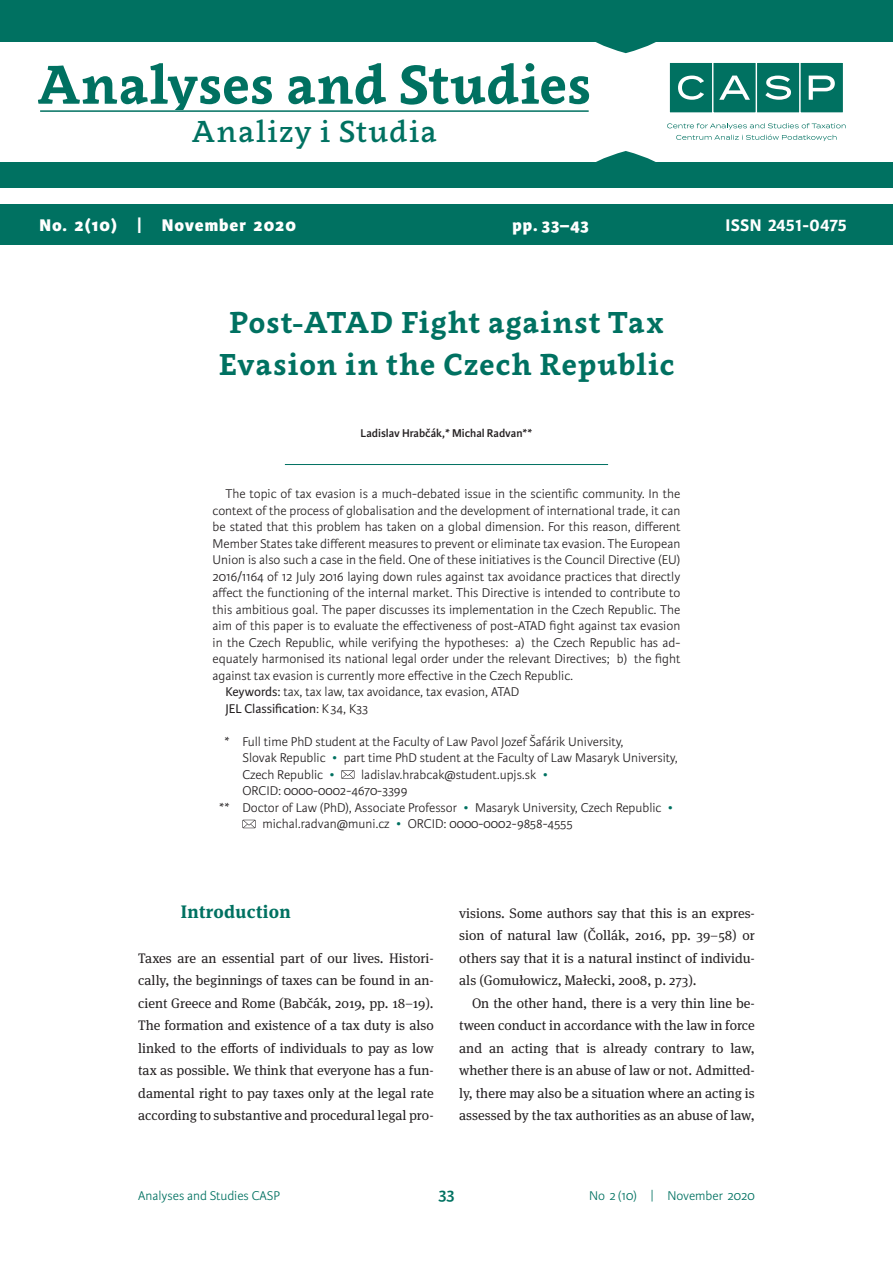
<style>
.page{position:relative;width:893px;height:1263px;background:#fff}
.page>*{position:absolute;margin:0;border:0;box-sizing:border-box;transform-origin:0 0}
.t1{font:700 54px "Clavo";letter-spacing:-.005em;color:#007161}
.t2{font:700 30px/42px "Clavo";letter-spacing:.02em;color:#007161;text-align:center}
.t3{font:500 30px "Clavo";letter-spacing:.035em;color:#007161}
.t4{font:800 18px "Karmina Sans";letter-spacing:.05em;color:#fff}
.t5{font:700 18px "Karmina Sans";letter-spacing:.01em;color:#fff}
.t6{font:700 18px "Meta Serif Pro";letter-spacing:.02em;color:#007161}
.t7{font:600 18px "Karmina Sans";color:#007161}
.t8{font:13.8px/22.5px "Meta Serif Pro";color:#231f20;text-align:justify}
.t9{font:300 13.5px/16.5px "Karmina Sans";color:#231f20}
.t10{font:300 13.5px "Karmina Sans";color:#007161}
.t11{font:13.5px "Karmina Sans";color:#231f20}
.t12{font:600 12px "Karmina Sans";color:#231f20}
.s1{font-weight:400}
.s2{font-weight:300}
.s3{color:#007161}
</style>
<div class="page">
<div style="left:0;top:204px;width:893px;height:40px;background:#007161"></div>
<div style="left:0;top:162px;width:893px;height:26px;background:#007161"></div>
<div style="left:0;top:0;width:893px;height:43px;background:#007161"></div>
<svg style="left:667px;top:123px;width:179px;height:18px"></svg>
<div style="left:669px;top:62px;width:44px;height:51px;background:#007161"></div>
<div style="left:669px;top:62px;width:44px;height:52px;border:1px solid #fff"></div>
<div style="left:713px;top:62px;width:43px;height:51px;background:#007161"></div>
<div style="left:712px;top:62px;width:45px;height:52px;border:1px solid #fff"></div>
<div style="left:756px;top:62px;width:44px;height:51px;background:#007161"></div>
<div style="left:756px;top:62px;width:44px;height:52px;border:1px solid #fff"></div>
<div style="left:800px;top:62px;width:43px;height:51px;background:#007161"></div>
<div style="left:799px;top:62px;width:45px;height:52px;border:1px solid #fff"></div>
<svg style="left:678px;top:76px;width:26px;height:24px"></svg>
<svg style="left:719px;top:76px;width:31px;height:24px"></svg>
<svg style="left:765px;top:76px;width:26px;height:24px"></svg>
<svg style="left:809px;top:76px;width:26px;height:24px"></svg>
<hr style="left:40px;top:110px;width:549px;height:2px;background:#007161">
<svg style="left:581px;top:42px;width:89px;height:11px"></svg>
<svg style="left:596px;top:151px;width:60px;height:11px"></svg>
<hr style="left:285px;top:464px;width:323px;height:1px;background:#007161">
<svg style="left:341px;top:770px;width:13px;height:9px"></svg>
<svg style="left:242px;top:820px;width:14px;height:8px"></svg>
<h1 class="t1" style="left:37px;top:46px;width:556px">Analyses and Studies</h1>
<h2 class="t3" style="left:192px;top:110px;width:246px">Analizy i Studia</h2>
<h3 class="t4" style="left:39px;top:215px;width:258px">No. 2(10) | November 2020</h3>
<h3 class="t4" style="left:512px;top:215px;width:78px">pp. 33–43</h3>
<h2 class="t2" style="left:219px;top:300px;width:457px">Post-ATAD Fight against Tax<br>Evasion in the Czech Republic</h2>
<p class="t12" style="left:361px;top:426px;width:173px">Ladislav Hrabčák,* Michal Radvan**</p>
<p class="t9" style="left:225px;top:486px;width:457px">The topic of tax evasion is a much-debated issue in the scientific community. In the</p>
<p class="t9" style="left:213px;top:502px;width:469px">context of the process of globalisation and the development of international trade, it can</p>
<p class="t9" style="left:213px;top:519px;width:469px">be stated that this problem has taken on a global dimension. For this reason, different</p>
<p class="t9" style="left:213px;top:535px;width:469px">Member States take different measures to prevent or eliminate tax evasion. The European</p>
<p class="t9" style="left:213px;top:552px;width:469px">Union is also such a case in the field. One of these initiatives is the Council Directive (EU)</p>
<p class="t9" style="left:213px;top:568px;width:469px">2016/1164 of 12 July 2016 laying down rules against tax avoidance practices that directly</p>
<p class="t9" style="left:213px;top:585px;width:469px">affect the functioning of the internal market. This Directive is intended to contribute to</p>
<p class="t9" style="left:213px;top:601px;width:469px">this ambitious goal. The paper discusses its implementation in the Czech Republic. The</p>
<p class="t9" style="left:213px;top:618px;width:469px">aim of this paper is to evaluate the effectiveness of post-ATAD fight against tax evasion</p>
<p class="t9" style="left:213px;top:634px;width:469px">in the Czech Republic, while verifying the hypotheses: a) the Czech Republic has ad-</p>
<p class="t9" style="left:213px;top:651px;width:469px">equately harmonised its national legal order under the relevant Directives; b) the fight</p>
<p class="t9" style="left:213px;top:667px;width:362px">against tax evasion is currently more effective in the Czech Republic.</p>
<p class="t9" style="left:225px;top:684px;width:295px"><span class="s1">Keywords:</span> tax, tax law, tax avoidance, tax evasion, ATAD</p>
<p class="t11" style="left:225px;top:701px;width:144px">JEL Classification<span class="s2">: K34, K33</span></p>
<p class="t9" style="left:242px;top:733px;width:437px;text-indent:-18px">* Full time PhD student at the Faculty of Law Pavol Jozef Šafárik University,<br>Slovak Republic <span class="s3">•</span> part time PhD student at the Faculty of Law Masaryk University,<br>Czech Republic <span class="s3">•</span></p>
<p class="t9" style="left:361px;top:766px;width:188px">ladislav.hrabcak@student.upjs.sk <span class="s3">•</span></p>
<p class="t9" style="left:242px;top:783px;width:167px">ORCID: 0000-0002-4670-3399</p>
<p class="t9" style="left:219px;top:799px;width:455px">** Doctor of Law (PhD), Associate Professor <span class="s3">•</span> Masaryk University, Czech Republic <span class="s3">•</span></p>
<p class="t9" style="left:262px;top:816px;width:312px">michal.radvan@muni.cz <span class="s3">•</span> ORCID: 0000-0002-9858-4555</p>
<h3 class="t5" style="left:725px;top:215px;width:123px">ISSN 2451-0475</h3>
<h3 class="t6" style="left:181px;top:897px;width:112px">Introduction</h3>
<p class="t8" style="left:138px;top:946px;width:297px">Taxes are an essential part of our lives. Histori&shy;cally, the beginnings of taxes can be found in an&shy;cient Greece and Rome (Babčák, 2019, pp. 18–19).<br>The formation and existence of a tax duty is also linked to the efforts of individuals to pay as low tax as possible. We think that everyone has a fun&shy;damental right to pay taxes only at the legal rate according to substantive and procedural legal pro-</p>
<p class="t8" style="left:459px;top:901px;width:297px">visions. Some authors say that this is an expres&shy;sion of natural law (Čollák, 2016, pp. 39–58) or others say that it is a natural instinct of individu&shy;als (Gomułowicz, Małecki, 2008, p. 273).</p>
<p class="t8" style="left:459px;top:991px;width:297px;text-indent:13px">On the other hand, there is a very thin line be&shy;tween conduct in accordance with the law in force and an acting that is already contrary to law, whether there is an abuse of law or not. Admitted&shy;ly, there may also be a situation where an acting is assessed by the tax authorities as an abuse of law,</p>
<p class="t10" style="left:138px;top:1188px;width:143px">Analyses and Studies CASP</p>
<h3 class="t7" style="left:438px;top:1183px;width:18px">33</h3>
<p class="t10" style="left:589px;top:1188px;width:167px">No 2 (10) | November 2020</p>
</div>
